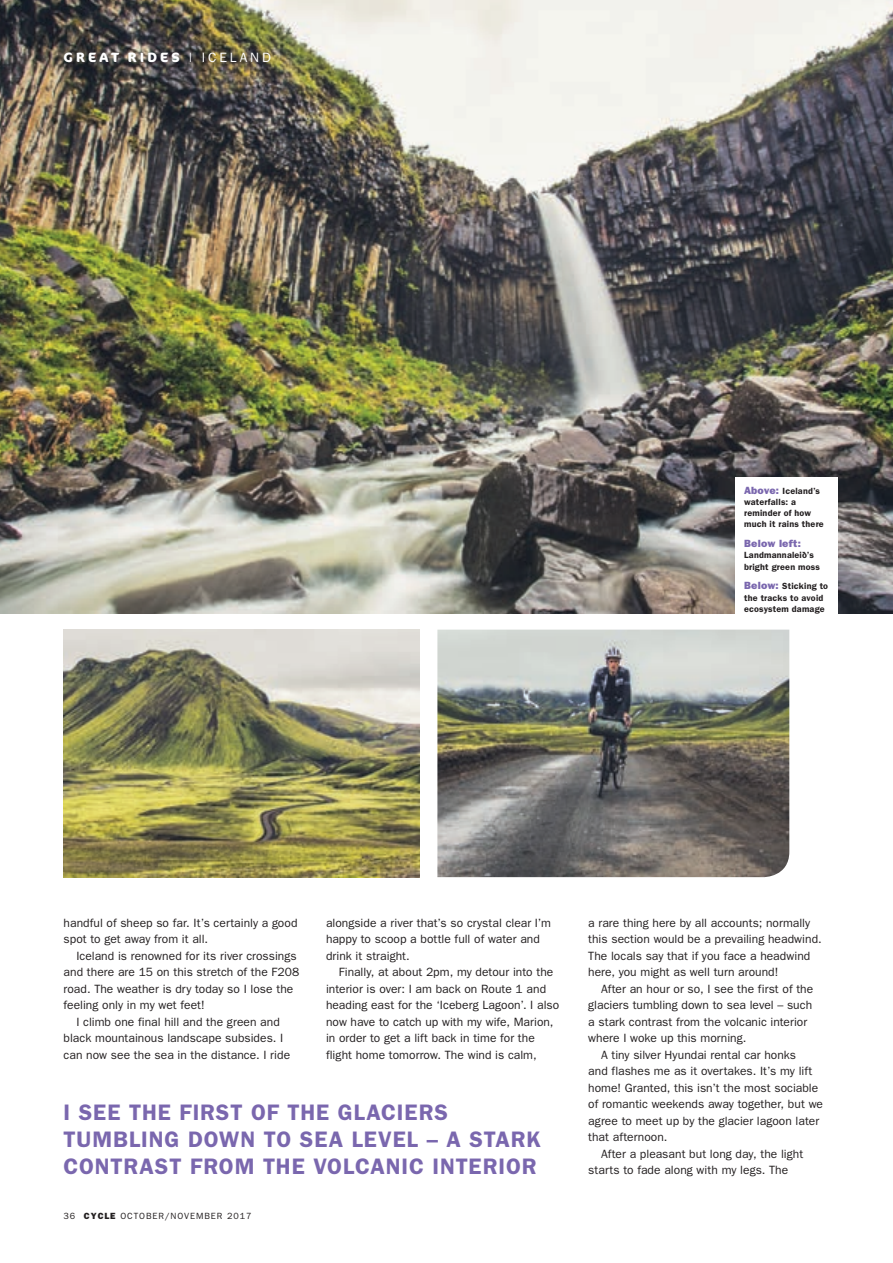
<style>
.page{position:relative;width:893px;height:1263px;background:#fff}
.page>*{position:absolute;margin:0;border:0;box-sizing:border-box;transform-origin:0 0}
.t1{font:600 22.5px/27px "Franklin Gothic";letter-spacing:.04em;color:#7a67ae}
.t2{font:700 13.5px "Cocon Pro";letter-spacing:.225em;color:#fff}
.t3{font:12px/16.5px "Franklin Gothic";letter-spacing:.005em;color:#231f20}
.t4{font:800 10.5px "Franklin Gothic";letter-spacing:.015em;color:#7a67ae}
.t5{font:600 9px/11.2px "Franklin Gothic";letter-spacing:.02em;color:#231f20}
.t6{font:9px "Franklin Gothic";letter-spacing:.1em;color:#231f20}
.s1{font-family:"Franklin Gothic";font-weight:400}
.s2{font-weight:800;font-size:10.5px;color:#7a67ae}
.s3{font-weight:800}
</style>
<div class="page">
<img style="left:0;top:0;width:893px;height:613px">
<img style="left:64px;top:630px;width:355px;height:247px">
<img style="left:437px;top:630px;width:352px;height:247px">
<div style="left:736px;top:477px;width:102px;height:148px;background:#fff"></div>
<p class="t2" style="left:64px;top:48px;width:209px">GREAT RIDES <span class="s1">| ICELAND</span></p>
<p class="t5" style="left:744px;top:485px;width:81px"><span class="s2">Above:</span> Iceland’s waterfalls: a reminder of how much it rains there</p>
<p class="t4" style="left:744px;top:537px;width:58px">Below left:</p>
<p class="t5" style="left:744px;top:549px;width:77px">Landmannaleið’s bright green moss</p>
<p class="t5" style="left:744px;top:580px;width:85px"><span class="s2">Below:</span> Sticking to the tracks to avoid ecosystem damage</p>
<p class="t3" style="left:64px;top:914px;width:235px">handful of sheep so far. It’s certainly a good spot to get away from it all.</p>
<p class="t3" style="left:76px;top:947px;width:222px">Iceland is renowned for its river crossings</p>
<p class="t3" style="left:64px;top:963px;width:237px">and there are 15 on this stretch of the F208</p>
<p class="t3" style="left:64px;top:980px;width:231px">road. The weather is dry today so I lose the</p>
<p class="t3" style="left:64px;top:996px;width:142px">feeling only in my wet feet!</p>
<p class="t3" style="left:76px;top:1013px;width:205px">I climb one final hill and the green and</p>
<p class="t3" style="left:64px;top:1029px;width:221px">black mountainous landscape subsides. I</p>
<p class="t3" style="left:64px;top:1046px;width:228px">can now see the sea in the distance. I ride</p>
<p class="t3" style="left:326px;top:914px;width:226px">alongside a river that’s so crystal clear I’m happy to scoop a bottle full of water and drink it straight.</p>
<p class="t3" style="left:326px;top:963px;width:235px;text-indent:13px">Finally, at about 2pm, my detour into the interior is over: I am back on Route 1 and heading east for the ‘Iceberg Lagoon’. I also now have to catch up with my wife, Marion, in order to get a lift back in time for the flight home tomorrow. The wind is calm,</p>
<h1 class="t1" style="left:64px;top:1098px;width:479px">I SEE THE FIRST OF THE GLACIERS<br>TUMBLING DOWN TO SEA LEVEL – A STARK<br>CONTRAST FROM THE VOLCANIC INTERIOR</h1>
<p class="t6" style="left:64px;top:1211px;width:189px">36 <span class="s3">CYCLE</span> OCTOBER/NOVEMBER 2017</p>
<p class="t3" style="left:588px;top:914px;width:235px">a rare thing here by all accounts; normally this section would be a prevailing headwind.<br>The locals say that if you face a headwind here, you might as well turn around!</p>
<p class="t3" style="left:588px;top:980px;width:227px;text-indent:13px">After an hour or so, I see the first of the glaciers tumbling down to sea level – such a stark contrast from the volcanic interior where I woke up this morning.</p>
<p class="t3" style="left:601px;top:1046px;width:197px">A tiny silver Hyundai rental car honks</p>
<p class="t3" style="left:588px;top:1062px;width:226px">and flashes me as it overtakes. It’s my lift</p>
<p class="t3" style="left:588px;top:1079px;width:232px">home! Granted, this isn’t the most sociable</p>
<p class="t3" style="left:588px;top:1095px;width:236px">of romantic weekends away together, but we</p>
<p class="t3" style="left:588px;top:1112px;width:232px">agree to meet up by the glacier lagoon later</p>
<p class="t3" style="left:588px;top:1128px;width:81px">that afternoon.</p>
<p class="t3" style="left:601px;top:1145px;width:204px">After a pleasant but long day, the light</p>
<p class="t3" style="left:588px;top:1161px;width:202px">starts to fade along with my legs. The</p>
</div>
